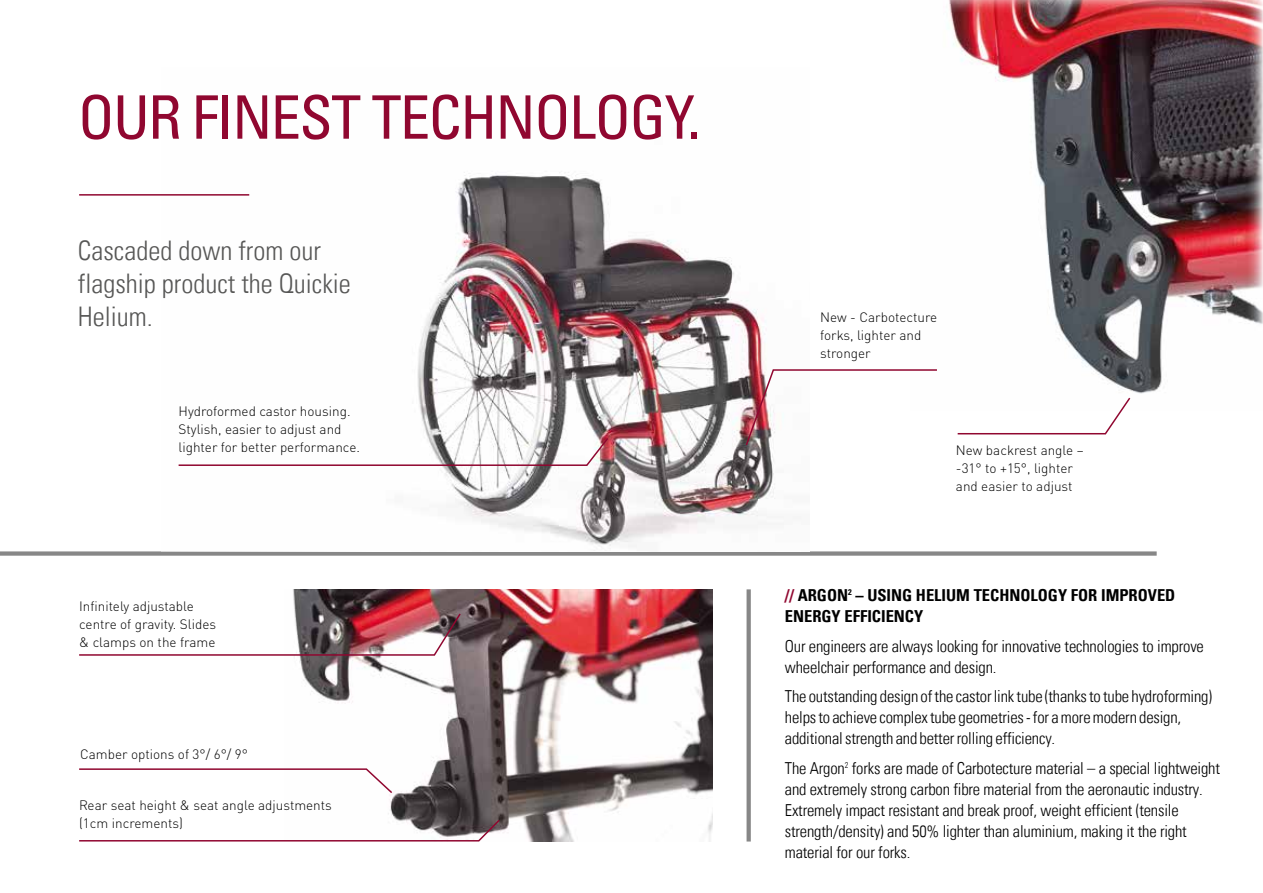
<style>
.page{position:relative;width:1263px;height:893px;background:#fff}
.page>*{position:absolute;margin:0;border:0;box-sizing:border-box;transform-origin:0 0}
.t1{font:condensed 60px "Univers Com 57";letter-spacing:-.025em;color:#900730}
.t2{font:27px/33px "Univers Com 47 Light Cond";color:#575756}
.t3{font:16.5px/21px "Univers Com 47 Light Cond";letter-spacing:-.01em;color:#000}
.t4{font:16.5px/21px "Univers Com 67 Bold Cond";color:#000}
.t5{font:300 13.5px/18px "DINOT";color:#000}
.s1{color:#900730}
</style>
<div class="page">
<div style="left:0;top:551px;width:1157px;height:5px;background:#878787"></div>
<div style="left:746px;top:589px;width:5px;height:252px;background:#878787"></div>
<img style="left:293px;top:589px;width:419px;height:252px">
<svg style="left:79px;top:768px;width:315px;height:27px"></svg>
<img style="left:79px;top:612px;width:383px;height:44px">
<svg style="left:79px;top:818px;width:422px;height:24px"></svg>
<img style="left:249px;top:172px;width:526px;height:375px">
<img style="left:948px;top:0;width:315px;height:394px">
<svg style="left:957px;top:397px;width:174px;height:38px"></svg>
<svg style="left:178px;top:436px;width:432px;height:31px"></svg>
<svg style="left:744px;top:368px;width:193px;height:79px"></svg>
<hr style="left:79px;top:194px;width:170px;height:2px;background:#900730">
<h1 class="t1" style="left:78px;top:79px;width:624px">OUR FINEST TECHNOLOGY.</h1>
<h2 class="t2" style="left:78px;top:234px;width:274px">Cascaded down from our flagship product the Quickie<br>Helium.</h2>
<p class="t5" style="left:179px;top:402px;width:183px">Hydroformed castor housing.<br>Stylish, easier to adjust and lighter for better performance.</p>
<p class="t5" style="left:79px;top:597px;width:138px">Infinitely adjustable centre of gravity. Slides &amp; clamps on the frame</p>
<p class="t5" style="left:80px;top:745px;width:169px">Camber options of 3°/ 6°/ 9°</p>
<p class="t5" style="left:79px;top:796px;width:254px">Rear seat height &amp; seat angle adjustments (1cm increments)</p>
<p class="t5" style="left:820px;top:308px;width:119px">New - Carbotecture forks, lighter and stronger</p>
<p class="t5" style="left:956px;top:441px;width:129px">New backrest angle – -31° to +15°, lighter and easier to adjust</p>
<p class="t4" style="left:785px;top:585px;width:392px"><span class="s1">//</span> ARGON<sup>2</sup> – USING HELIUM TECHNOLOGY FOR IMPROVED<br>ENERGY EFFICIENCY</p>
<p class="t3" style="left:785px;top:635px;width:421px">Our engineers are always looking for innovative technologies to improve wheelchair performance and design.</p>
<p class="t3" style="left:785px;top:686px;width:429px">The outstanding design of the castor link tube (thanks to tube hydroforming) helps to achieve complex tube geometries - for a more modern design, additional strength and better rolling efficiency.</p>
<p class="t3" style="left:785px;top:758px;width:437px">The Argon<sup>2</sup> forks are made of Carbotecture material – a special lightweight and extremely strong carbon fibre material from the aeronautic industry.<br>Extremely impact resistant and break proof, weight efficient (tensile strength/density) and 50% lighter than aluminium, making it the right material for our forks.</p>
</div>
